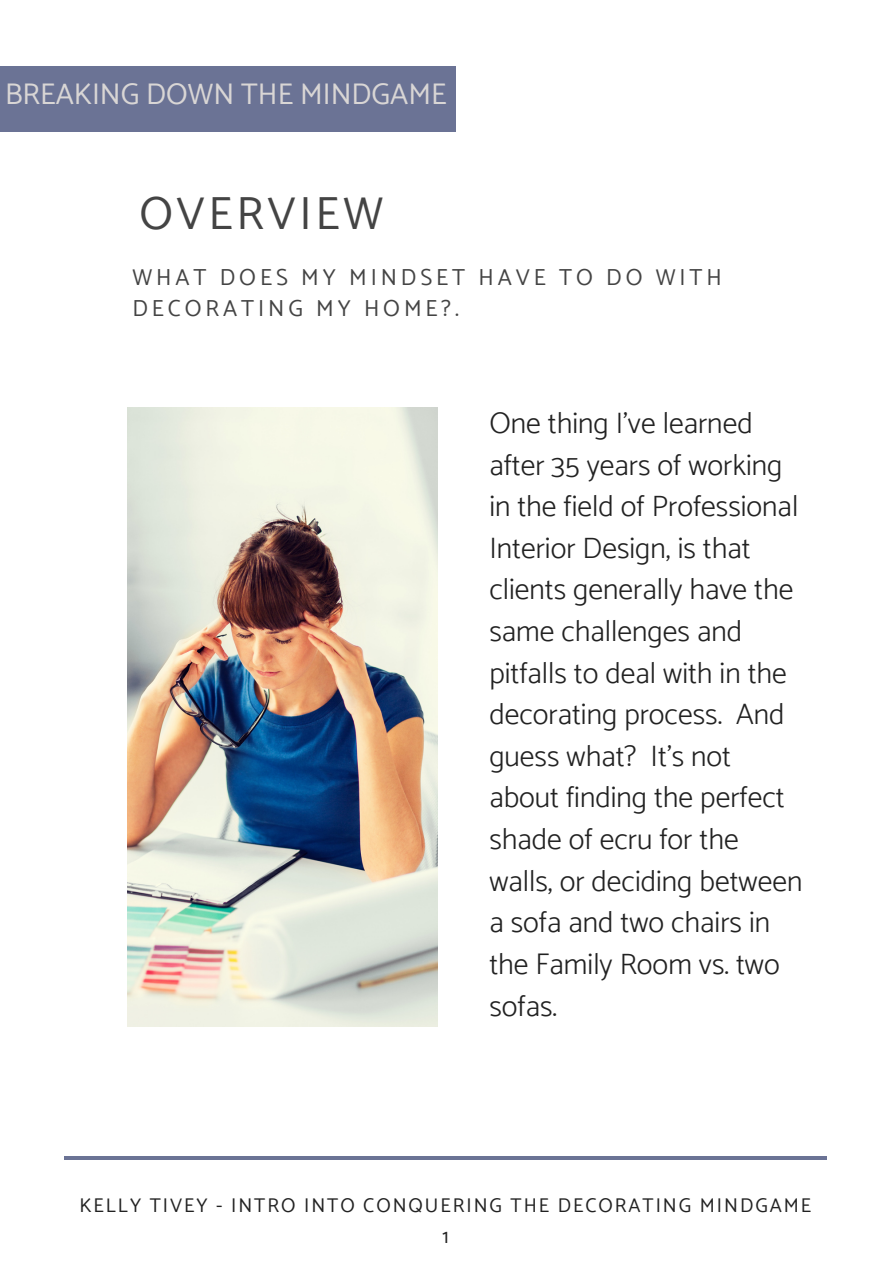
<style>
.page{position:relative;width:893px;height:1264px;background:#fff}
.page>*{position:absolute;margin:0;border:0;box-sizing:border-box;transform-origin:0 0}
.t1{font:46.35px "Catamaran";letter-spacing:.08em;color:#444}
.t2{font:300 29.7px/41.5px "Catamaran";color:#222}
.t3{font:29.7px "Catamaran";color:#d9d6d5}
.t4{font:23.1px/31.5px "Catamaran";letter-spacing:.17em;color:#444}
.t5{font:19.8px "Catamaran";letter-spacing:.1em;color:#222}
</style>
<div class="page">
<hr style="left:65px;top:1156px;width:762px;height:3px;background:#6b7395">
<div style="left:0;top:66px;width:455px;height:66px;background:#6b7395"></div>
<img style="left:127px;top:408px;width:311px;height:618px">
<p class="t3" style="left:5px;top:76px;width:443px">BREAKING DOWN THE MINDGAME</p>
<p class="t1" style="left:139px;top:186px;width:245px">OVERVIEW</p>
<p class="t4" style="left:132px;top:261px;width:591px">WHAT DOES MY MINDSET HAVE TO DO WITH<br>DECORATING MY HOME?.</p>
<p class="t2" style="left:489px;top:402px;width:314px">One thing I've learned after 35 years of working in the field of Professional<br>Interior Design, is that clients generally have the same challenges and pitfalls to deal with in the decorating process. And guess what? It's not about finding the perfect shade of ecru for the walls, or deciding between a sofa and two chairs in the Family Room vs. two sofas.</p>
<p class="t5" style="left:80px;top:1193px;width:733px">KELLY TIVEY - INTRO INTO CONQUERING THE DECORATING MINDGAME</p>
<p class="t5" style="left:442px;top:1224px;width:8px">1</p>
</div>
